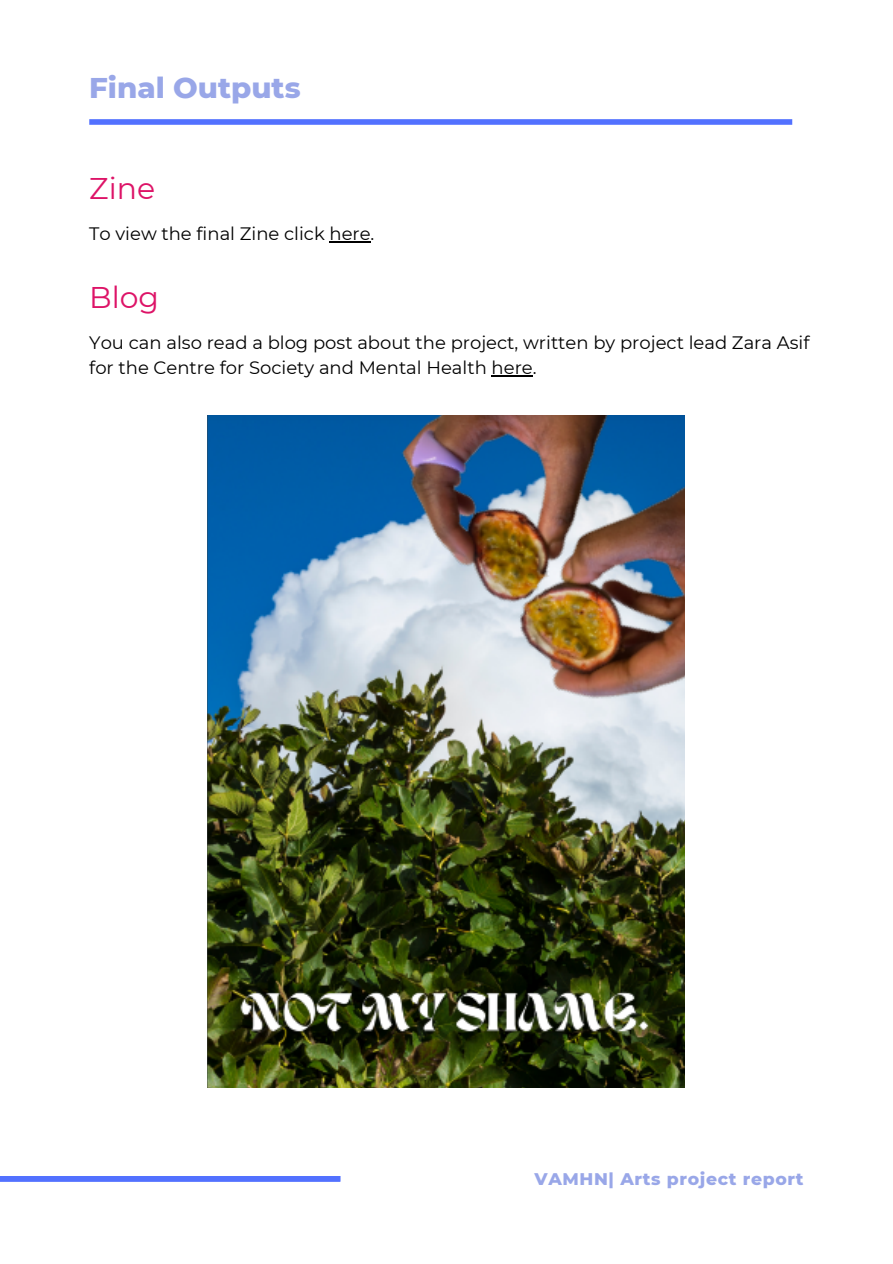
<style>
.page{position:relative;width:893px;height:1264px;background:#fff}
.page>*{position:absolute;margin:0;border:0;box-sizing:border-box;transform-origin:0 0}
.t1{font:29.85px "Montserrat";color:#dd1367}
.t2{font:800 29.1px "Montserrat";color:#99a7e8}
.t3{font:18px/24.8px "Montserrat";color:#000}
.t4{font:800 17.25px "Montserrat";letter-spacing:.04em;color:#99a7e8}
</style>
<div class="page">
<div style="left:89px;top:119px;width:703px;height:6px;background:#5271ff"></div>
<div style="left:0;top:1175px;width:340px;height:6px;background:#5271ff"></div>
<hr style="left:329px;top:241px;width:41px;height:1px;background:#000">
<hr style="left:491px;top:375px;width:41px;height:1px;background:#000">
<img style="left:208px;top:415px;width:476px;height:672px">
<h2 class="t2" style="left:89px;top:69px;width:213px">Final Outputs</h2>
<h1 class="t1" style="left:89px;top:170px;width:67px">Zine</h1>
<p class="t3" style="left:89px;top:221px;width:286px">To view the final Zine click here.</p>
<h1 class="t1" style="left:89px;top:279px;width:71px">Blog</h1>
<p class="t3" style="left:89px;top:330px;width:721px">You can also read a blog post about the project, written by project lead Zara Asif for the Centre for Society and Mental Health here.</p>
<p class="t4" style="left:534px;top:1168px;width:270px">VAMHN| Arts project report</p>
</div>
